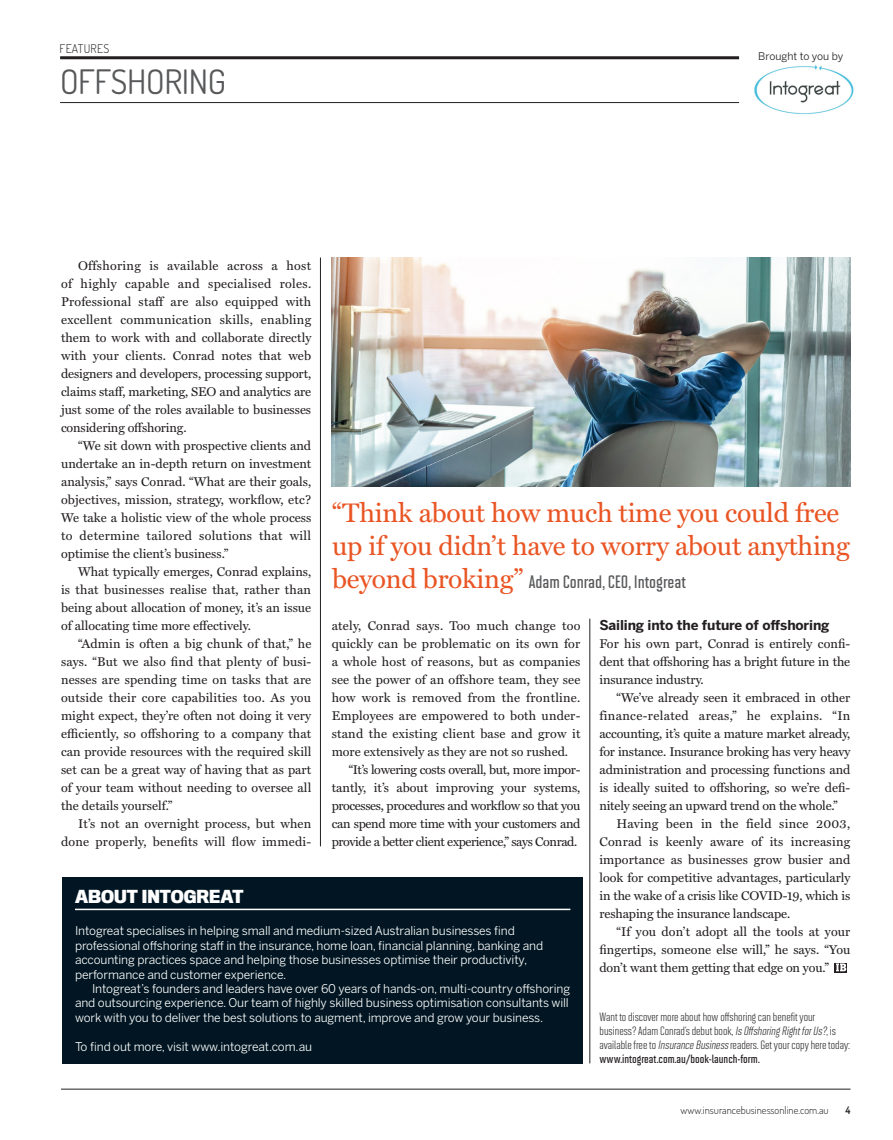
<style>
.page{position:relative;width:893px;height:1140px;background:#fff}
.page>*{position:absolute;margin:0;border:0;box-sizing:border-box;transform-origin:0 0}
.t1{font:33.75px "Dosis";letter-spacing:-.01em;color:#57585a}
.t2{font:27px/33px "Miller Text";letter-spacing:-.01em;color:#e95524}
.t3{font:600 18px "Solano Gothic MVB";color:#57585a}
.Box_Out_-_Heading{font:700 16.5px "Titling Gothic FB Narrow";color:#fff}
.Body_Copy{font:700 13.5px "Benton Sans";letter-spacing:-.01em;color:#231f20}
.Body_Copy-2{font:12.75px/18px "Miller Text";color:#231f20;text-align:justify}
.Body_Copy-3{font:12.75px/18px "Miller Text";letter-spacing:.02em;color:#231f20;text-align:right}
.t4{font:12px/14.4px "Benton Sans";letter-spacing:-.01em;color:#fff}
.t5{font:12px/14.2px "Solano Gothic MVB";color:#231f20}
.t6{font:300 12px "Dosis";letter-spacing:.02em;color:#231f20}
.t7{font:300 10.5px "Dosis";color:#231f20}
.Standfirst{font:10.5px "Benton Sans";color:#231f20}
.t8{font:600 10.5px "Dosis";color:#231f20}
.s1{font-family:"Miller Text";font-weight:400;font-size:27px;color:#e95524}
.s2{font-style:italic}
.s3{font-weight:600}
</style>
<div class="page">
<hr style="left:61px;top:1088px;width:789px;height:1px;background:#231f20">
<hr style="left:320px;top:257px;width:1px;height:589px;background:#231f20">
<hr style="left:590px;top:618px;width:1px;height:445px;background:#231f20">
<svg style="left:835px;top:963px;width:12px;height:9px"></svg>
<svg style="left:836px;top:963px;width:10px;height:8px"></svg>
<img style="left:754px;top:65px;width:100px;height:49px">
<hr style="left:60px;top:102px;width:679px;height:1px;background:#231f20">
<hr style="left:60px;top:56px;width:679px;height:3px;background:#231f20">
<div style="left:62px;top:877px;width:521px;height:186px;background:#011622"></div>
<hr style="left:75px;top:908px;width:495px;height:2px;background:#fff">
<img style="left:332px;top:257px;width:518px;height:229px">
<p class="t6" style="left:60px;top:40px;width:51px">FEATURES</p>
<p class="t1" style="left:60px;top:60px;width:168px">OFFSHORING</p>
<p class="Standfirst" style="left:758px;top:49px;width:86px">Brought to you by</p>
<p class="Body_Copy-2" style="left:61px;top:257px;width:252px;text-indent:17px">Offshoring is available across a host of highly capable and specialised roles.<br>Professional staff are also equipped with excellent communication skills, enabling them to work with and collaborate directly with your clients. Conrad notes that web designers and developers, processing support, claims staff, marketing, SEO and analytics are just some of the roles available to businesses considering offshoring.</p>
<p class="Body_Copy-2" style="left:61px;top:437px;width:252px;text-indent:17px">“We sit down with prospective clients and undertake an in-depth return on investment analysis,” says Conrad. “What are their goals, objectives, mission, strategy, workflow, etc?<br>We take a holistic view of the whole process to determine tailored solutions that will optimise the client’s business.”</p>
<p class="Body_Copy-2" style="left:61px;top:563px;width:252px;text-indent:17px">What typically emerges, Conrad explains, is that businesses realise that, rather than being about allocation of money, it’s an issue of allocating time more effectively.</p>
<p class="Body_Copy-2" style="left:61px;top:635px;width:252px;text-indent:17px">“Admin is often a big chunk of that,” he says. “But we also find that plenty of busi&shy;nesses are spending time on tasks that are outside their core capabilities too. As you might expect, they’re often not doing it very efficiently, so offshoring to a company that can provide resources with the required skill set can be a great way of having that as part of your team without needing to oversee all the details yourself.”</p>
<p class="Body_Copy-3" style="left:61px;top:815px;width:252px">It’s not an overnight process, but when done properly, benefits will flow immedi-</p>
<p class="t2" style="left:332px;top:497px;width:519px">“Think about how much time you could free up if you didn’t have to worry about anything</p>
<p class="t3" style="left:332px;top:572px;width:355px"><span class="s1">beyond broking”</span> Adam Conrad, CEO, Intogreat</p>
<p class="Body_Copy" style="left:599px;top:617px;width:232px">Sailing into the future of offshoring</p>
<p class="Body_Copy-2" style="left:599px;top:635px;width:252px">For his own part, Conrad is entirely confi&shy;dent that offshoring has a bright future in the insurance industry.</p>
<p class="Body_Copy-2" style="left:599px;top:689px;width:252px;text-indent:17px">“We’ve already seen it embraced in other finance-related areas,” he explains. “In accounting, it’s quite a mature market already, for instance. Insurance broking has very heavy administration and processing functions and is ideally suited to offshoring, so we’re defi&shy;nitely seeing an upward trend on the whole.”</p>
<p class="Body_Copy-2" style="left:599px;top:815px;width:252px;text-indent:17px">Having been in the field since 2003, Conrad is keenly aware of its increasing importance as businesses grow busier and look for competitive advantages, particularly in the wake of a crisis like COVID-19, which is reshaping the insurance landscape.</p>
<p class="Body_Copy-2" style="left:599px;top:923px;width:252px;text-indent:17px">“If you don’t adopt all the tools at your fingertips, someone else will,” he says. “You don’t want them getting that edge on you.”</p>
<p class="Body_Copy-2" style="left:332px;top:617px;width:250px">ately, Conrad says. Too much change too quickly can be problematic on its own for a whole host of reasons, but as companies see the power of an offshore team, they see how work is removed from the frontline.<br>Employees are empowered to both under&shy;stand the existing client base and grow it more extensively as they are not so rushed.</p>
<p class="Body_Copy-2" style="left:332px;top:761px;width:250px;text-indent:17px">“It’s lowering costs overall, but, more impor&shy;tantly, it’s about improving your systems, processes, procedures and workflow so that you can spend more time with your customers and provide a better client experience,” says Conrad.</p>
<p class="Box_Out_-_Heading" style="left:75px;top:886px;width:170px">ABOUT INTOGREAT</p>
<p class="t4" style="left:75px;top:923px;width:470px">Intogreat specialises in helping small and medium-sized Australian businesses find professional offshoring staff in the insurance, home loan, financial planning, banking and accounting practices space and helping those businesses optimise their productivity, performance and customer experience.</p>
<p class="t4" style="left:75px;top:981px;width:497px;text-align:justify;text-indent:17px">Intogreat’s founders and leaders have over 60 years of hands-on, multi-country offshoring and outsourcing experience. Our team of highly skilled business optimisation consultants will work with you to deliver the best solutions to augment, improve and grow your business.</p>
<p class="t4" style="left:75px;top:1039px;width:239px">To find out more, visit www.intogreat.com.au</p>
<p class="t5" style="left:600px;top:1009px;width:252px">Want to discover more about how offshoring can benefit your business? Adam Conrad’s debut book, <span class="s2">IsOffshoring RightforUs?</span>, is available free to <span class="s2">Insurance Business</span>readers. Get your copy here today: <span class="s3">www.intogreat.com.au/book-launch-form.</span></p>
<p class="t7" style="left:681px;top:1102px;width:150px">www.insurancebusinessonline.com.au</p>
<p class="t8" style="left:845px;top:1102px;width:7px">4</p>
</div>
